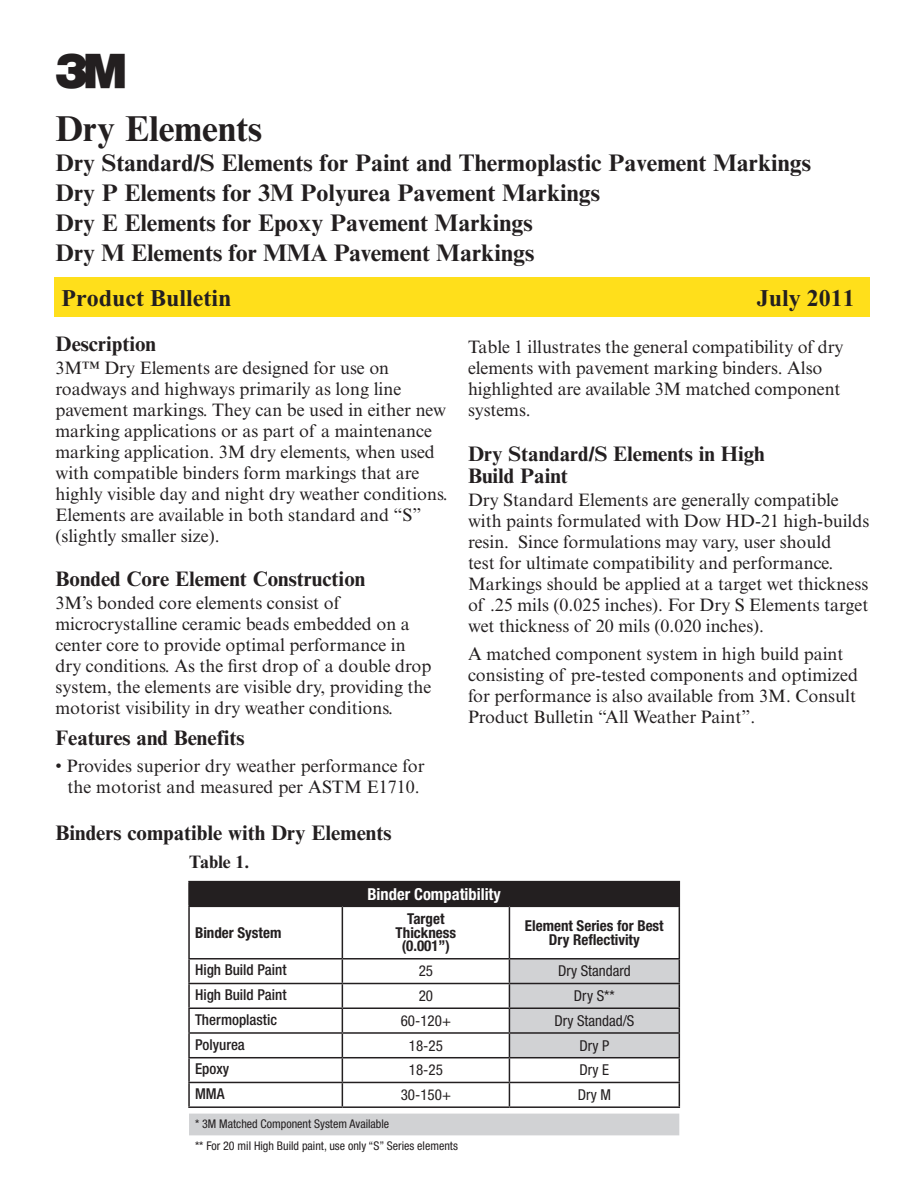
<style>
.page{position:relative;width:918px;height:1188px;background:#fff}
.page>*{position:absolute;margin:0;border:0;box-sizing:border-box;transform-origin:0 0}
.t1{font:48px "Logo 3 Mv 3 tt";color:#231f20}
.t2{font:700 36px "Times New Roman MT Std";color:#231f20}
.t3{font:700 24px/30px "Times New Roman MT Std";color:#231f20}
.t4{font:700 24px "Times New Roman";color:#231f20}
.t5{font:700 21px/22.5px "Times New Roman MT Std";color:#231f20}
.t6{font:18px/21px "Times New Roman MT Std";color:#231f20}
.t7{font:700 18px "Times New Roman MT Std";color:#231f20}
.t8{font:700 condensed 16.5px "Helvetica Neue LT Std";color:#fff}
.t9{font:700 condensed 15px/13.5px "Helvetica Neue LT Std";color:#231f20;text-align:center}
.t10{font:condensed 15px "Helvetica Neue LT Std";color:#231f20}
.t11{font:500 condensed 15px "Helvetica Neue LT Std";color:#231f20}
.t12{font:condensed 12px/21.8px "Helvetica Neue LT Std";color:#231f20}
</style>
<div class="page">
<div style="left:54px;top:278px;width:815px;height:39px;background:#ffdf1b"></div>
<div style="left:189px;top:882px;width:490px;height:24px;background:#231f20"></div>
<svg style="left:189px;top:960px;width:490px;height:175px"></svg>
<hr style="left:188px;top:881px;width:154px;height:1px;background:#231f20">
<hr style="left:188px;top:882px;width:2px;height:24px;background:#231f20">
<hr style="left:342px;top:881px;width:167px;height:1px;background:#231f20">
<hr style="left:509px;top:881px;width:171px;height:1px;background:#231f20">
<svg style="left:679px;top:882px;width:1px;height:24px"></svg>
<hr style="left:188px;top:906px;width:154px;height:1px;background:#231f20">
<hr style="left:188px;top:907px;width:2px;height:51px;background:#231f20">
<hr style="left:342px;top:906px;width:167px;height:1px;background:#231f20">
<hr style="left:342px;top:907px;width:1px;height:51px;background:#231f20">
<hr style="left:509px;top:906px;width:171px;height:1px;background:#231f20">
<hr style="left:509px;top:907px;width:1px;height:51px;background:#231f20">
<hr style="left:679px;top:907px;width:1px;height:51px;background:#231f20">
<hr style="left:188px;top:958px;width:154px;height:2px;background:#231f20">
<hr style="left:188px;top:960px;width:2px;height:23px;background:#231f20">
<hr style="left:342px;top:958px;width:167px;height:2px;background:#231f20">
<hr style="left:509px;top:958px;width:171px;height:2px;background:#231f20">
<hr style="left:188px;top:983px;width:154px;height:1px;background:#231f20">
<hr style="left:188px;top:984px;width:2px;height:24px;background:#231f20">
<hr style="left:342px;top:983px;width:167px;height:1px;background:#231f20">
<hr style="left:509px;top:983px;width:171px;height:1px;background:#231f20">
<hr style="left:188px;top:1008px;width:154px;height:1px;background:#231f20">
<hr style="left:188px;top:1009px;width:2px;height:23px;background:#231f20">
<hr style="left:342px;top:1008px;width:167px;height:1px;background:#231f20">
<hr style="left:509px;top:1008px;width:171px;height:1px;background:#231f20">
<hr style="left:188px;top:1032px;width:154px;height:2px;background:#231f20">
<hr style="left:188px;top:1034px;width:2px;height:23px;background:#231f20">
<hr style="left:342px;top:1032px;width:167px;height:2px;background:#231f20">
<hr style="left:509px;top:1032px;width:171px;height:2px;background:#231f20">
<hr style="left:188px;top:1057px;width:154px;height:1px;background:#231f20">
<hr style="left:188px;top:1058px;width:2px;height:24px;background:#231f20">
<hr style="left:342px;top:1057px;width:167px;height:1px;background:#231f20">
<hr style="left:509px;top:1057px;width:171px;height:1px;background:#231f20">
<svg style="left:342px;top:960px;width:1px;height:146px"></svg>
<svg style="left:509px;top:960px;width:1px;height:146px"></svg>
<hr style="left:188px;top:1082px;width:154px;height:1px;background:#231f20">
<hr style="left:188px;top:1083px;width:2px;height:23px;background:#231f20">
<hr style="left:342px;top:1082px;width:167px;height:1px;background:#231f20">
<hr style="left:509px;top:1082px;width:171px;height:1px;background:#231f20">
<svg style="left:679px;top:960px;width:1px;height:146px"></svg>
<hr style="left:188px;top:1106px;width:154px;height:2px;background:#231f20">
<hr style="left:342px;top:1106px;width:167px;height:2px;background:#231f20">
<hr style="left:509px;top:1106px;width:171px;height:2px;background:#231f20">
<h1 class="t1" style="left:56px;top:43px;width:71px">3</h1>
<h2 class="t2" style="left:56px;top:106px;width:208px">Dry Elements</h2>
<h3 class="t3" style="left:56px;top:147px;width:757px">Dry Standard/S Elements for Paint and Thermoplastic Pavement Markings Dry P Elements for 3M Polyurea Pavement Markings<br>Dry E Elements for Epoxy Pavement Markings<br>Dry M Elements for MMA Pavement Markings</h3>
<h3 class="t4" style="left:62px;top:284px;width:172px">Product Bulletin</h3>
<h3 class="t4" style="left:757px;top:284px;width:100px">July 2011</h3>
<p class="t5" style="left:56px;top:332px;width:102px">Description</p>
<p class="t6" style="left:56px;top:357px;width:394px">3M™ Dry Elements are designed for use on roadways and highways primarily as long line pavement markings. They can be used in either new marking applications or as part of a maintenance marking application. 3M dry elements, when used with compatible binders form markings that are highly visible day and night dry weather conditions.<br>Elements are available in both standard and “S” (slightly smaller size).</p>
<p class="t5" style="left:56px;top:567px;width:311px">Bonded Core Element Construction</p>
<p class="t6" style="left:56px;top:593px;width:377px">3M’s bonded core elements consist of microcrystalline ceramic beads embedded on a center core to provide optimal performance in dry conditions. As the first drop of a double drop system, the elements are visible dry, providing the motorist visibility in dry weather conditions.</p>
<p class="t5" style="left:56px;top:726px;width:190px">Features and Benefits</p>
<p class="t6" style="left:56px;top:756px;width:371px;text-align:center">• Provides superior dry weather performance for the motorist and measured per ASTM E1710.</p>
<p class="t5" style="left:56px;top:821px;width:337px">Binders compatible with Dry Elements</p>
<p class="t6" style="left:468px;top:337px;width:377px">Table 1 illustrates the general compatibility of dry elements with pavement marking binders. Also highlighted are available 3M matched component systems.</p>
<p class="t5" style="left:468px;top:442px;width:298px">Dry Standard/S Elements in High<br>Build Paint</p>
<p class="t6" style="left:468px;top:490px;width:403px">Dry Standard Elements are generally compatible with paints formulated with Dow HD-21 high-builds resin. Since formulations may vary, user should<br>test for ultimate compatibility and performance.<br>Markings should be applied at a target wet thickness of .25 mils (0.025 inches). For Dry S Elements target wet thickness of 20 mils (0.020 inches).</p>
<p class="t6" style="left:468px;top:643px;width:391px">A matched component system in high build paint consisting of pre-tested components and optimized for performance is also available from 3M. Consult Product Bulletin “All Weather Paint”.</p>
<p class="t7" style="left:189px;top:851px;width:62px">Table 1.</p>
<p class="t9" style="left:195px;top:926px;width:88px">Binder System</p>
<p class="t8" style="left:367px;top:884px;width:135px">Binder Compatibility</p>
<p class="t9" style="left:396px;top:912px;width:62px">Target<br>Thickness (0.001”)</p>
<p class="t9" style="left:525px;top:919px;width:140px">Element Series for Best<br>Dry Reflectivity</p>
<p class="t11" style="left:195px;top:961px;width:93px">High Build Paint</p>
<p class="t10" style="left:419px;top:963px;width:16px">25</p>
<p class="t10" style="left:558px;top:963px;width:74px">Dry Standard</p>
<p class="t11" style="left:195px;top:986px;width:93px">High Build Paint</p>
<p class="t10" style="left:419px;top:987px;width:16px">20</p>
<p class="t10" style="left:574px;top:987px;width:42px">Dry S**</p>
<p class="t11" style="left:195px;top:1011px;width:84px">Thermoplastic</p>
<p class="t10" style="left:401px;top:1012px;width:52px">60-120+</p>
<p class="t10" style="left:554px;top:1012px;width:81px">Dry Standad/S</p>
<p class="t11" style="left:195px;top:1035px;width:51px">Polyurea</p>
<p class="t10" style="left:409px;top:1037px;width:36px">18-25</p>
<p class="t10" style="left:579px;top:1037px;width:31px">Dry P</p>
<p class="t11" style="left:195px;top:1060px;width:36px">Epoxy</p>
<p class="t10" style="left:409px;top:1062px;width:36px">18-25</p>
<p class="t10" style="left:580px;top:1062px;width:31px">Dry E</p>
<p class="t11" style="left:195px;top:1085px;width:31px">MMA</p>
<p class="t10" style="left:401px;top:1086px;width:52px">30-150+</p>
<p class="t10" style="left:578px;top:1086px;width:35px">Dry M</p>
<p class="t12" style="left:195px;top:1113px;width:264px">* 3M Matched Component System Available<br>** For 20 mil High Build paint, use only “S” Series elements</p>
</div>
